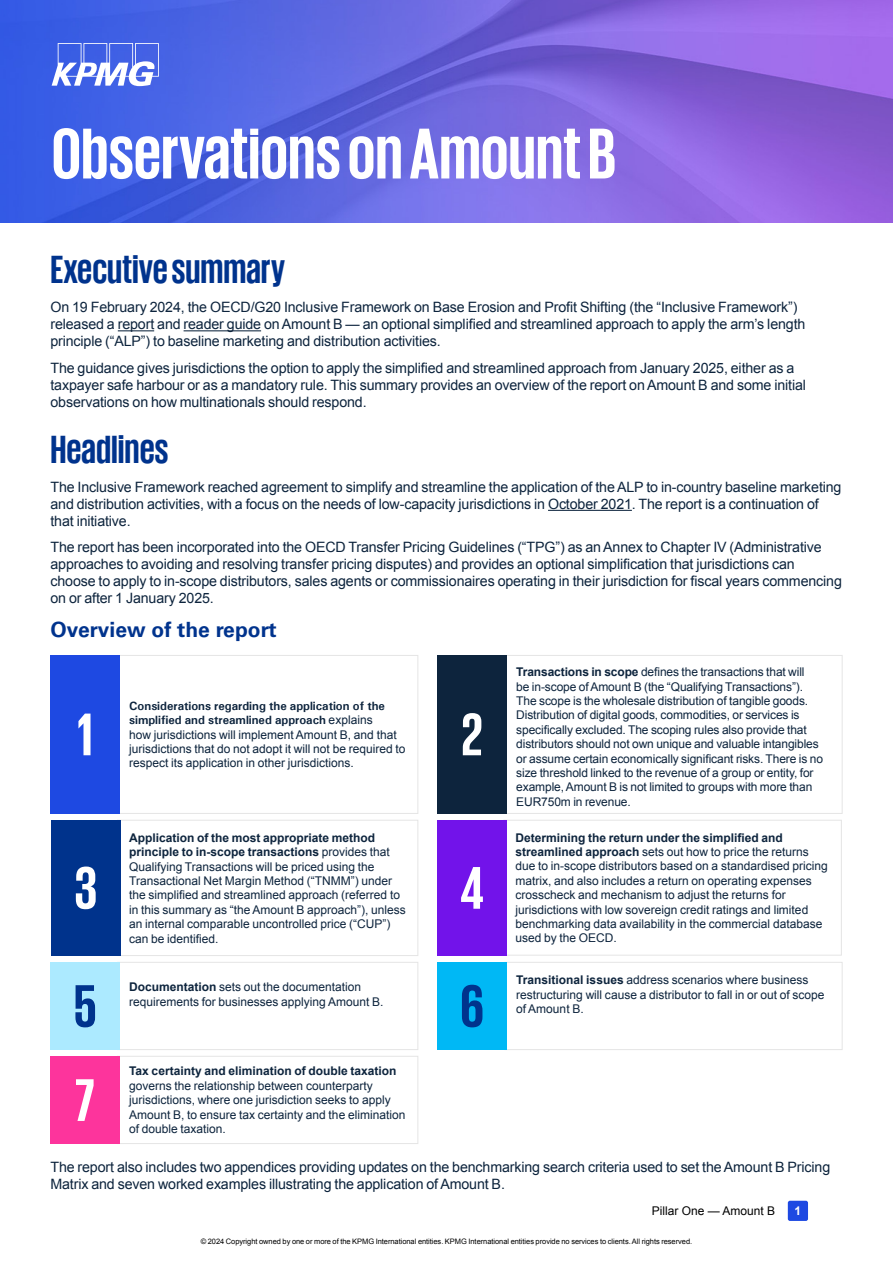
<style>
.page{position:relative;width:893px;height:1263px;background:#fff}
.page>*{position:absolute;margin:0;border:0;box-sizing:border-box;transform-origin:0 0}
.t1{font:700 73.5px "KPMG";color:#fff}
.t2{font:700 61.5px "KPMG";color:#fff}
.t3{font:700 61.5px "KPMG";color:#00338d}
.t4{font:700 40.5px "KPMG";color:#00338d}
.t5{font:700 21px "Univers LT Std";color:#00338d}
.t6{font:14.25px/17.1px "Arial";letter-spacing:-.01em;color:#0d243d}
.t7{font:14.25px/17.1px "Arial";letter-spacing:-.01em;color:#0c233c}
.t8{font:12px/14.4px "Arial";color:#0d243d}
.t9{font:12px/14.4px "Arial";color:#0c233c}
.t10{font:700 12px/14.4px "Univers";color:#0c233c}
.t11{font:700 12px "Arial";color:#0d243d}
.t12{font:12px "Arial";color:#000}
.t13{font:700 12px "Arial";color:#fff}
.t14{font:7.5px "Arial";letter-spacing:-.005em;color:#000}
.s1{font-family:"Arial";font-weight:400}
.s2{font-weight:700}
</style>
<div class="page">
<img style="left:0;top:0;width:893px;height:222px">
<svg style="left:52px;top:43px;width:107px;height:43px"></svg>
<hr style="left:118px;top:330px;width:36px;height:1px;background:#0d243d">
<hr style="left:184px;top:330px;width:77px;height:1px;background:#0d243d">
<div style="left:788px;top:1201px;width:20px;height:20px;background:#1e49e2;border-radius:2px"></div>
<hr style="left:548px;top:510px;width:84px;height:1px;background:#0d243d">
<div style="left:117px;top:655px;width:301px;height:159px;border:1px solid #e5e5e5"></div>
<div style="left:504px;top:655px;width:338px;height:159px;border:1px solid #e5e5e5"></div>
<div style="left:117px;top:962px;width:301px;height:88px;border:1px solid #e5e5e5"></div>
<div style="left:117px;top:1056px;width:301px;height:88px;border:1px solid #e5e5e5"></div>
<div style="left:504px;top:962px;width:338px;height:88px;border:1px solid #e5e5e5"></div>
<div style="left:50px;top:655px;width:70px;height:159px;background:#1e49e2"></div>
<div style="left:437px;top:655px;width:70px;height:159px;background:#0d243d"></div>
<div style="left:117px;top:820px;width:301px;height:136px;border:1px solid #e5e5e5"></div>
<div style="left:503px;top:820px;width:339px;height:135px;border:1px solid #e5e5e5"></div>
<div style="left:51px;top:820px;width:69px;height:135px;background:#00338c"></div>
<div style="left:437px;top:820px;width:70px;height:135px;background:#7213ea"></div>
<div style="left:50px;top:962px;width:70px;height:88px;background:#aceaff"></div>
<div style="left:50px;top:1056px;width:70px;height:88px;background:#fd349c"></div>
<div style="left:437px;top:962px;width:70px;height:88px;background:#00b8f5"></div>
<h1 class="t1" style="left:52px;top:117px;width:566px">Observations on Amount B</h1>
<h3 class="t4" style="left:50px;top:249px;width:236px">Executive summary</h3>
<p class="t6" style="left:50px;top:299px;width:756px">On 19 February 2024, the OECD/G20 Inclusive Framework on Base Erosion and Profit Shifting (the “Inclusive Framework”) released a report and reader guide on Amount B — an optional simplified and streamlined approach to apply the arm’s length principle (“ALP”) to baseline marketing and distribution activities.</p>
<p class="t6" style="left:50px;top:359px;width:757px">The guidance gives jurisdictions the option to apply the simplified and streamlined approach from January 2025, either as a taxpayer safe harbour or as a mandatory rule. This summary provides an overview of the report on Amount B and some initial observations on how multinationals should respond.</p>
<h3 class="t4" style="left:50px;top:429px;width:120px">Headlines</h3>
<p class="t6" style="left:50px;top:478px;width:793px">The Inclusive Framework reached agreement to simplify and streamline the application of the ALP to in-country baseline marketing and distribution activities, with a focus on the needs of low-capacity jurisdictions in October 2021. The report is a continuation of that initiative.</p>
<p class="t6" style="left:50px;top:539px;width:793px">The report has been incorporated into the OECD Transfer Pricing Guidelines (“TPG”) as an Annex to Chapter IV (Administrative approaches to avoiding and resolving transfer pricing disputes) and provides an optional simplification that jurisdictions can choose to apply to in-scope distributors, sales agents or commissionaires operating in their jurisdiction for fiscal years commencing on or after 1 January 2025.</p>
<h3 class="t5" style="left:50px;top:617px;width:228px">Overview of the report</h3>
<p class="t10" style="left:129px;top:698px;width:257px">Considerations regarding the application of the simplified and streamlined approach <span class="s1">explains</span></p>
<p class="t9" style="left:129px;top:727px;width:278px">how jurisdictions will implement Amount B, and that jurisdictions that do not adopt it will not be required to respect its application in other jurisdictions.</p>
<h2 class="t2" style="left:77px;top:703px;width:18px">1</h2>
<h2 class="t2" style="left:461px;top:703px;width:23px">2</h2>
<p class="t8" style="left:516px;top:665px;width:308px"><span class="s2">Transactions in scope</span> defines the transactions that will<br>be in-scope of Amount B (the “Qualifying Transactions”).<br>The scope is the wholesale distribution of tangible goods.<br>Distribution of digital goods, commodities, or services is specifically excluded. The scoping rules also provide that distributors should not own unique and valuable intangibles or assume certain economically significant risks. There is no size threshold linked to the revenue of a group or entity, for example, Amount B is not limited to groups with more than EUR750m in revenue.</p>
<p class="t8" style="left:129px;top:830px;width:278px"><span class="s2">Application of the most appropriate method principle to in-scope transactions</span> provides that Qualifying Transactions will be priced using the Transactional Net Margin Method (“TNMM”) under the simplified and streamlined approach (referred to in this summary as “the Amount B approach”), unless an internal comparable uncontrolled price (“CUP”) can be identified.</p>
<p class="t8" style="left:515px;top:830px;width:314px"><span class="s2">Determining the return under the simplified and streamlined approach</span> sets out how to price the returns due to in-scope distributors based on a standardised pricing matrix, and also includes a return on operating expenses crosscheck and mechanism to adjust the returns for jurisdictions with low sovereign credit ratings and limited benchmarking data availability in the commercial database used by the OECD.</p>
<h2 class="t2" style="left:74px;top:857px;width:24px">3</h2>
<h2 class="t2" style="left:460px;top:857px;width:26px">4</h2>
<h2 class="t3" style="left:74px;top:975px;width:25px">5</h2>
<h2 class="t2" style="left:75px;top:1069px;width:22px">7</h2>
<p class="t8" style="left:129px;top:980px;width:256px"><span class="s2">Documentation</span> sets out the documentation requirements for businesses applying Amount B.</p>
<p class="t11" style="left:129px;top:1063px;width:269px">Tax certainty and elimination of double taxation</p>
<p class="t8" style="left:129px;top:1078px;width:278px">governs the relationship between counterparty jurisdictions, where one jurisdiction seeks to apply Amount B, to ensure tax certainty and the elimination of double taxation.</p>
<h2 class="t3" style="left:460px;top:975px;width:25px">6</h2>
<p class="t8" style="left:516px;top:973px;width:310px"><span class="s2">Transitional issues</span> address scenarios where business restructuring will cause a distributor to fall in or out of scope of Amount B.</p>
<p class="t7" style="left:50px;top:1158px;width:781px">The report also includes two appendices providing updates on the benchmarking search criteria used to set the Amount B Pricing<br>Matrix and seven worked examples illustrating the application of Amount B.</p>
<p class="t12" style="left:652px;top:1203px;width:125px">Pillar One — Amount B</p>
<p class="t13" style="left:795px;top:1203px;width:8px">1</p>
<p class="t14" style="left:201px;top:1236px;width:493px">© 2024 Copyright owned by one or more of the KPMG International entities. KPMG International entities provide no services to clients. All rights reserved.</p>
</div>
